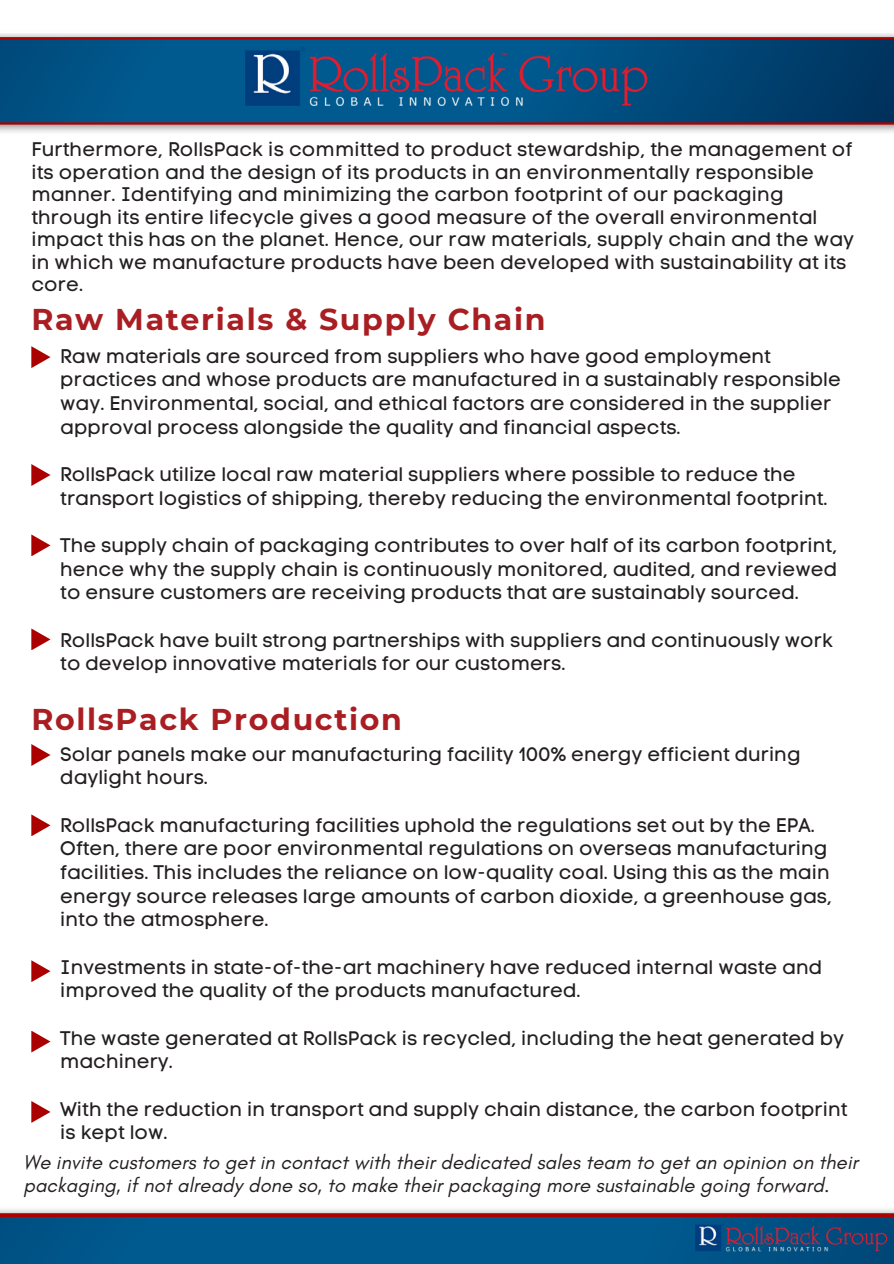
<style>
.page{position:relative;width:894px;height:1264px;background:#fff}
.page>*{position:absolute;margin:0;border:0;box-sizing:border-box;transform-origin:0 0}
.t1{font:700 30px "Montserrat";letter-spacing:.055em;color:#a91e22}
.t2{font:italic 20.25px/22.5px "Glacial Indifference";color:#231f20}
.t3{font:19.5px/23.7px "Code Pro Normal LC";color:#231f20}
</style>
<div class="page">
<svg style="left:0;top:1211px;width:893px;height:52px;background:#195684"></svg>
<img style="left:694px;top:1223px;width:193px;height:31px">
<svg style="left:0;top:36px;width:893px;height:91px;background:#174d78"></svg>
<img style="left:245px;top:48px;width:403px;height:65px">
<svg style="left:31px;top:346px;width:19px;height:22px"></svg>
<svg style="left:31px;top:464px;width:19px;height:22px"></svg>
<svg style="left:31px;top:534px;width:19px;height:22px"></svg>
<svg style="left:31px;top:628px;width:19px;height:22px"></svg>
<svg style="left:31px;top:744px;width:19px;height:22px"></svg>
<svg style="left:31px;top:814px;width:19px;height:22px"></svg>
<svg style="left:31px;top:960px;width:19px;height:22px"></svg>
<svg style="left:31px;top:1031px;width:19px;height:21px"></svg>
<svg style="left:31px;top:1101px;width:19px;height:21px"></svg>
<p class="t3" style="left:31px;top:138px;width:824px;line-height:22.5px">Furthermore, RollsPack is committed to product stewardship, the management of its operation and the design of its products in an environmentally responsible manner. Identifying and minimizing the carbon footprint of our packaging through its entire lifecycle gives a good measure of the overall environmental impact this has on the planet. Hence, our raw materials, supply chain and the way in which we manufacture products have been developed with sustainability at its core.</p>
<h1 class="t1" style="left:31px;top:301px;width:515px">Raw Materials &amp; Supply Chain</h1>
<p class="t3" style="left:60px;top:344px;width:782px">Raw materials are sourced from suppliers who have good employment practices and whose products are manufactured in a sustainably responsible way. Environmental, social, and ethical factors are considered in the supplier approval process alongside the quality and financial aspects.</p>
<p class="t3" style="left:60px;top:462px;width:768px">RollsPack utilize local raw material suppliers where possible to reduce the transport logistics of shipping, thereby reducing the environmental footprint.</p>
<p class="t3" style="left:60px;top:533px;width:778px;text-align:justify">The supply chain of packaging contributes to over half of its carbon footprint, hence why the supply chain is continuously monitored, audited, and reviewed to ensure customers are receiving products that are sustainably sourced.</p>
<p class="t3" style="left:60px;top:628px;width:774px">RollsPack have built strong partnerships with suppliers and continuously work to develop innovative materials for our customers.</p>
<h1 class="t1" style="left:31px;top:700px;width:372px">RollsPack Production</h1>
<p class="t3" style="left:60px;top:742px;width:741px">Solar panels make our manufacturing facility 100% energy efficient during daylight hours.</p>
<p class="t3" style="left:60px;top:813px;width:772px">RollsPack manufacturing facilities uphold the regulations set out by the EPA.<br>Often, there are poor environmental regulations on overseas manufacturing facilities. This includes the reliance on low-quality coal. Using this as the main energy source releases large amounts of carbon dioxide, a greenhouse gas, into the atmosphere.</p>
<p class="t3" style="left:60px;top:954px;width:763px">Investments in state-of-the-art machinery have reduced internal waste and improved the quality of the products manufactured.</p>
<p class="t3" style="left:60px;top:1025px;width:785px">The waste generated at RollsPack is recycled, including the heat generated by machinery.</p>
<p class="t3" style="left:60px;top:1096px;width:788px">With the reduction in transport and supply chain distance, the carbon footprint is kept low.</p>
<p class="t2" style="left:23px;top:1150px;width:835px">We invite customers to get in contact with their dedicated sales team to get an opinion on their packaging, if not already done so, to make their packaging more sustainable going forward.</p>
</div>
